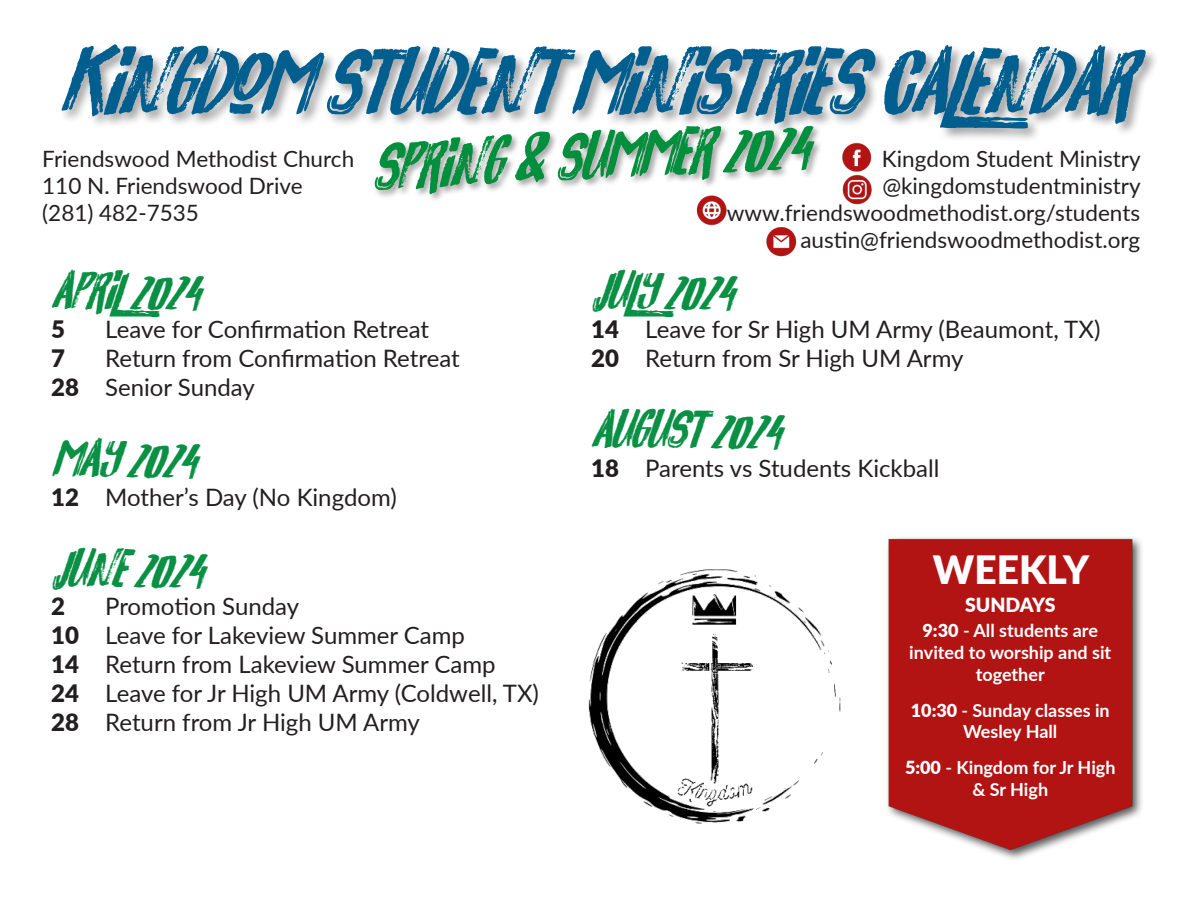
<style>
.page{position:relative;width:1188px;height:918px;background:#fff}
.page>*{position:absolute;margin:0;border:0;box-sizing:border-box;transform-origin:0 0}
.t1{font:500 76.5px "California";color:#005f8f}
.t2{font:500 54.6px "California";color:#008f3c}
.t3{font:500 43.5px "California";color:#0a9045}
.t4{font:900 39px "Lato";color:#fff}
.t5{font:24px "Lato";color:#231f20}
.t6{font:900 24px "Lato";color:#231f20}
.t7{font:22.5px "Lato";color:#231f20}
.t8{font:900 19.5px "Lato";letter-spacing:-.015em;color:#fff}
.t9{font:700 18px/21.6px "Lato";color:#fff;text-align:center}
.s1{font-weight:900}
</style>
<div class="page">
<div style="left:59px;top:42px;width:1100px;height:100px;background:#231f20;opacity:.4"></div>
<img style="left:887px;top:537px;width:255px;height:322px">
<img style="left:842px;top:143px;width:30px;height:62px">
<img style="left:696px;top:203px;width:31px;height:23px">
<img style="left:766px;top:227px;width:31px;height:30px">
<img style="left:588px;top:569px;width:253px;height:255px">
<div style="left:373px;top:124px;width:450px;height:79px;background:#231f20;opacity:.4"></div>
<p class="t1" style="left:60px;top:23px;width:1069px">KINGDOM STUDENT MINISTRIES CALENDAR</p>
<p class="t2" style="left:368px;top:125px;width:439px;rotate:-3deg">SPRING &amp; SUMMER 2024</p>
<p class="t7" style="left:42px;top:143px;width:313px">Friendswood Methodist Church</p>
<p class="t7" style="left:42px;top:170px;width:262px">110 N. Friendswood Drive</p>
<p class="t7" style="left:42px;top:197px;width:158px">(281) 482-7535</p>
<p class="t7" style="left:882px;top:143px;width:260px">Kingdom Student Ministry</p>
<p class="t7" style="left:882px;top:170px;width:260px">@kingdomstudentministry</p>
<p class="t7" style="left:727px;top:197px;width:415px">www.friendswoodmethodist.org/students</p>
<p class="t7" style="left:800px;top:224px;width:341px">austin@friendswoodmethodist.org</p>
<p class="t3" style="left:51px;top:257px;width:148px">APRIL2024</p>
<p class="t6" style="left:51px;top:311px;width:15px">5</p>
<p class="t5" style="left:105px;top:312px;width:325px">Leave for Confirmation Retreat</p>
<p class="t6" style="left:51px;top:340px;width:15px">7</p>
<p class="t5" style="left:105px;top:341px;width:356px">Return from Confirmation Retreat</p>
<p class="t5" style="left:51px;top:370px;width:205px"><span class="s1">28</span> Senior Sunday</p>
<p class="t3" style="left:51px;top:425px;width:145px">MAY 2024</p>
<p class="t5" style="left:51px;top:480px;width:347px"><span class="s1">12</span> Mother’s Day (No Kingdom)</p>
<p class="t3" style="left:51px;top:534px;width:152px">JUNE 2024</p>
<p class="t6" style="left:51px;top:589px;width:15px">2</p>
<p class="t5" style="left:105px;top:590px;width:196px">Promotion Sunday</p>
<p class="t5" style="left:51px;top:618px;width:415px"><span class="s1">10</span> Leave for Lakeview Summer Camp</p>
<p class="t5" style="left:51px;top:647px;width:446px"><span class="s1">14</span> Return from Lakeview Summer Camp</p>
<p class="t5" style="left:51px;top:676px;width:489px"><span class="s1">24</span> Leave for Jr High UM Army (Coldwell, TX)</p>
<p class="t5" style="left:51px;top:705px;width:370px"><span class="s1">28</span> Return from Jr High UM Army</p>
<p class="t3" style="left:591px;top:257px;width:142px">JULY 2024</p>
<p class="t5" style="left:591px;top:312px;width:511px"><span class="s1">14</span> Leave for Sr High UM Army (Beaumont, TX)</p>
<p class="t5" style="left:591px;top:341px;width:374px"><span class="s1">20</span> Return from Sr High UM Army</p>
<p class="t3" style="left:591px;top:396px;width:189px">AUGUST 2024</p>
<p class="t5" style="left:591px;top:451px;width:350px"><span class="s1">18</span> Parents vs Students Kickball</p>
<p class="t4" style="left:933px;top:541px;width:158px">WEEKLY</p>
<p class="t8" style="left:965px;top:590px;width:92px">SUNDAYS</p>
<p class="t9" style="left:909px;top:619px;width:203px"><span class="s1">9:30</span> - All students are invited to worship and sit together</p>
<p class="t9" style="left:911px;top:699px;width:200px"><span class="s1">10:30</span> - Sunday classes in</p>
<p class="t9" style="left:963px;top:720px;width:96px">Wesley Hall</p>
<p class="t9" style="left:905px;top:756px;width:212px"><span class="s1">5:00</span> - Kingdom for Jr High</p>
<p class="t9" style="left:972px;top:778px;width:77px">&amp; Sr High</p>
</div>
